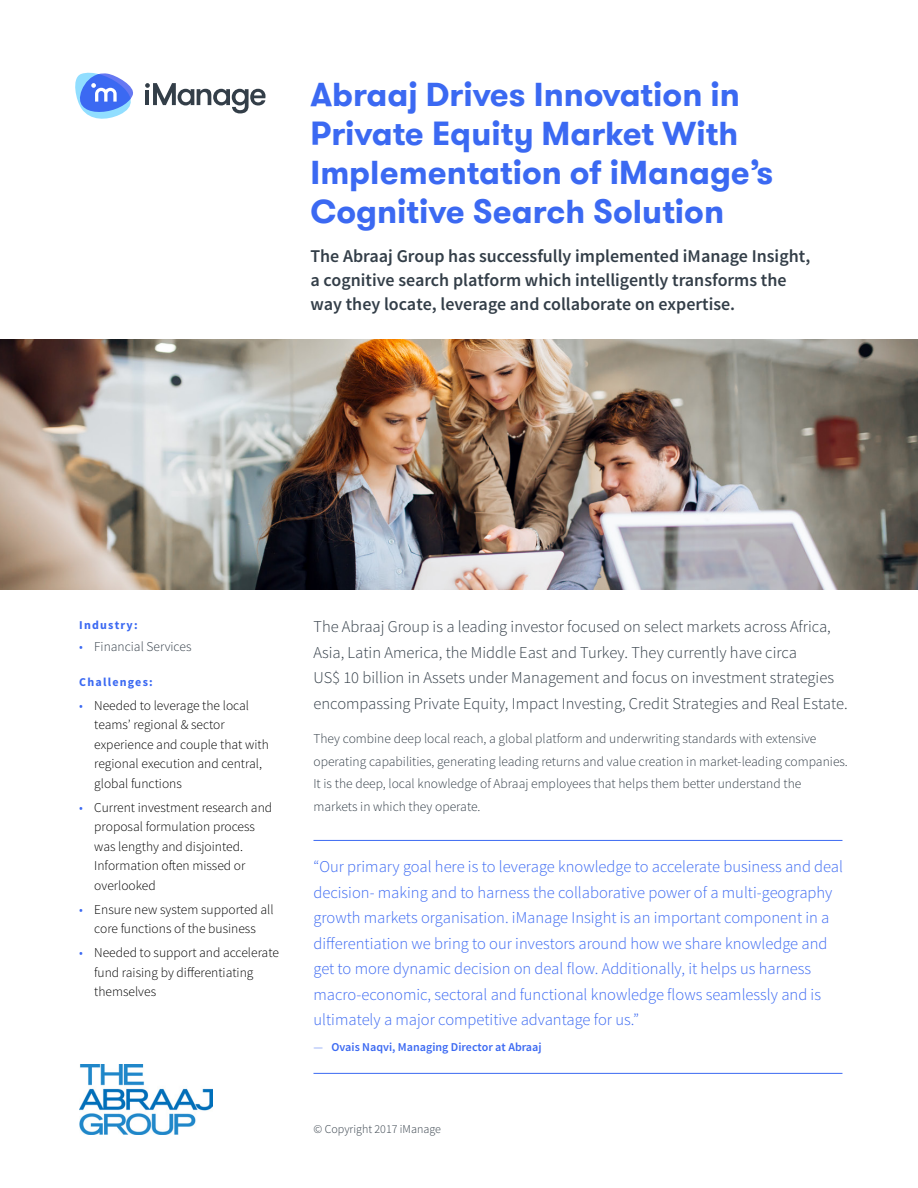
<style>
.page{position:relative;width:918px;height:1188px;background:#fff}
.page>*{position:absolute;margin:0;border:0;box-sizing:border-box;transform-origin:0 0}
.t1{font:700 33px/39px "GT Walsheim";color:#3b69f2}
.t2{font:600 18px/24px "Source Sans Pro";color:#333e48}
.t3{font:300 16.5px/25.5px "Source Sans Pro";color:#3b69f2}
.t4{font:300 16.5px/25.5px "Source Sans Pro";color:#333e48}
.t5{font:300 13.5px/19.5px "Source Sans Pro";color:#000}
.t6{font:300 13.5px/22.5px "Source Sans Pro";color:#333e48}
.t7{font:600 12px "Source Sans Pro";color:#3b69f2}
.t8{font:300 12px "Source Sans Pro";color:#333e48}
.t9{font:700 12px "Source Sans Pro";letter-spacing:.1em;color:#3b69f2}
.s1{color:#3b69f2}
.s2{font-weight:300}
</style>
<div class="page">
<hr style="left:314px;top:840px;width:528px;height:1px;background:#3b69f2">
<hr style="left:314px;top:1073px;width:528px;height:1px;background:#3b69f2">
<svg style="left:75px;top:72px;width:191px;height:47px"></svg>
<img style="left:0;top:339px;width:918px;height:251px">
<img style="left:79px;top:1064px;width:134px;height:71px">
<h1 class="t1" style="left:310px;top:75px;width:464px">Abraaj Drives Innovation in<br>Private Equity Market With<br>Implementation of iManage’s<br>Cognitive Search Solution</h1>
<p class="t2" style="left:310px;top:245px;width:501px">The Abraaj Group has successfully implemented iManage Insight, a cognitive search platform which intelligently transforms the way they locate, leverage and collaborate on expertise.</p>
<p class="t9" style="left:79px;top:617px;width:60px">Industry:</p>
<p class="t6" style="left:79px;top:636px;width:114px"><span class="s1">•</span> Financial Services</p>
<p class="t9" style="left:79px;top:674px;width:75px">Challenges:</p>
<p class="t5" style="left:94px;top:696px;width:176px;text-indent:-15px"><span class="s1">•</span> Needed to leverage the local teams’ regional &amp; sector experience and couple that with regional execution and central, global functions</p>
<p class="t5" style="left:94px;top:798px;width:179px;text-indent:-15px"><span class="s1">•</span> Current investment research and proposal formulation process was lengthy and disjointed.<br>Information often missed or overlooked</p>
<p class="t5" style="left:79px;top:900px;width:196px;text-align:center"><span class="s1">•</span> Ensure new system supported all core functions of the business</p>
<p class="t5" style="left:94px;top:943px;width:186px;text-indent:-15px"><span class="s1">•</span> Needed to support and accelerate fund raising by differentiating themselves</p>
<p class="t4" style="left:314px;top:614px;width:536px">The Abraaj Group is a leading investor focused on select markets across Africa, Asia, Latin America, the Middle East and Turkey. They currently have circa<br>US$ 10 billion in Assets under Management and focus on investment strategies encompassing Private Equity, Impact Investing, Credit Strategies and Real Estate.</p>
<p class="t6" style="left:314px;top:728px;width:536px">They combine deep local reach, a global platform and underwriting standards with extensive operating capabilities, generating leading returns and value creation in market-leading companies.<br>It is the deep, local knowledge of Abraaj employees that helps them better understand the markets in which they operate.</p>
<p class="t3" style="left:314px;top:854px;width:531px">“Our primary goal here is to leverage knowledge to accelerate business and deal decision- making and to harness the collaborative power of a multi-geography growth markets organisation. iManage Insight is an important component in a differentiation we bring to our investors around how we share knowledge and get to more dynamic decision on deal flow. Additionally, it helps us harness macro-economic, sectoral and functional knowledge flows seamlessly and is ultimately a major competitive advantage for us.”</p>
<p class="t7" style="left:313px;top:1039px;width:230px"><span class="s2">—</span> Ovais Naqvi, Managing Director at Abraaj</p>
<p class="t8" style="left:314px;top:1122px;width:129px">© Copyright 2017 iManage</p>
</div>
